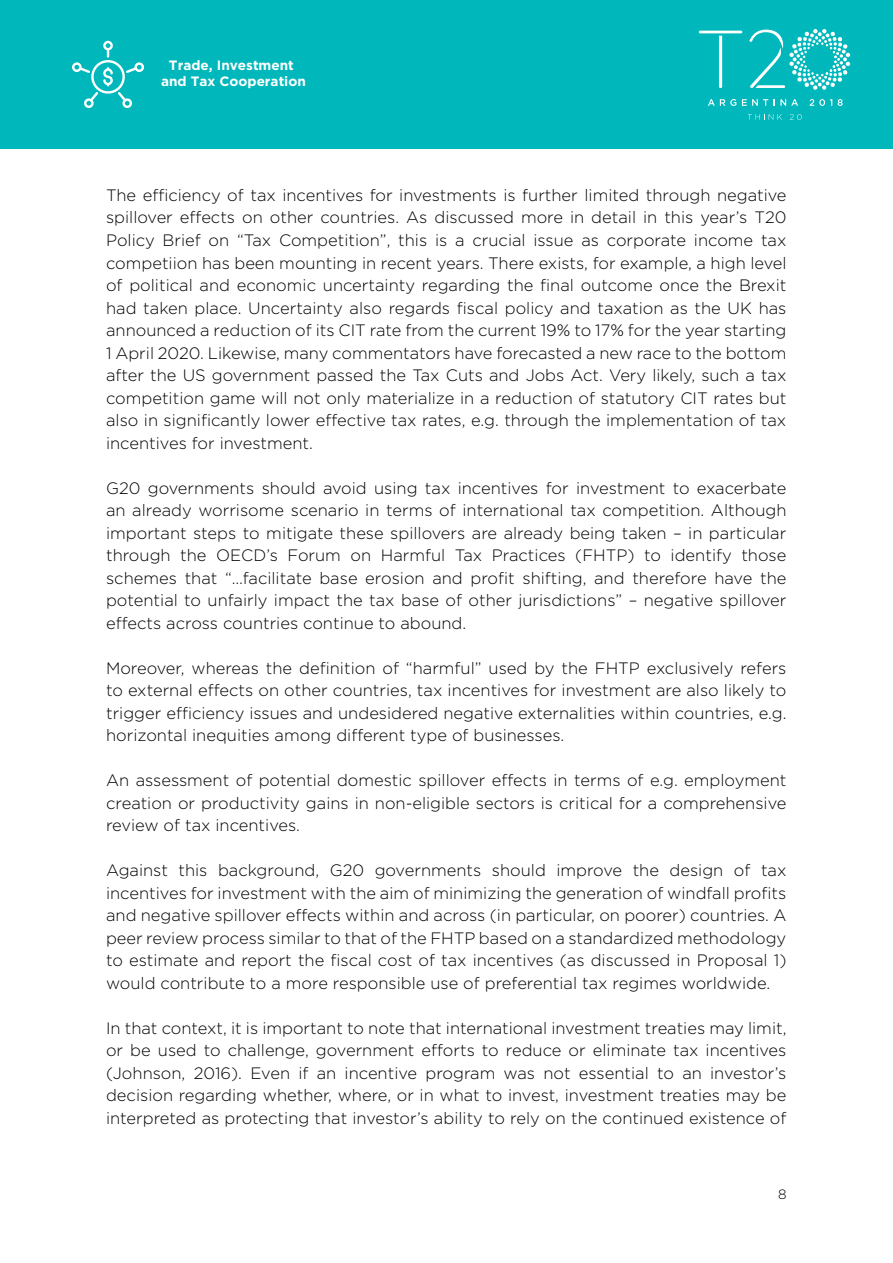
<style>
.page{position:relative;width:893px;height:1263px;background:#fff}
.page>*{position:absolute;margin:0;border:0;box-sizing:border-box;transform-origin:0 0}
.t1{font:300 16.5px/22.5px "Gotham";color:#000;text-align:justify}
.t2{font:700 13.5px/16.2px "Gotham";color:#fff;text-align:center}
.t3{font:300 13.5px "Gotham";color:#000}
</style>
<div class="page">
<div style="left:0;top:0;width:893px;height:149px;background:#00b8bc"></div>
<svg style="left:749px;top:29px;width:101px;height:61px"></svg>
<svg style="left:708px;top:99px;width:28px;height:7px"></svg>
<svg style="left:742px;top:99px;width:26px;height:7px"></svg>
<svg style="left:774px;top:99px;width:24px;height:7px"></svg>
<svg style="left:810px;top:99px;width:22px;height:7px"></svg>
<svg style="left:838px;top:99px;width:5px;height:7px"></svg>
<svg style="left:699px;top:31px;width:43px;height:57px"></svg>
<svg style="left:748px;top:114px;width:34px;height:6px"></svg>
<svg style="left:790px;top:114px;width:12px;height:6px"></svg>
<svg style="left:72px;top:41px;width:72px;height:67px"></svg>
<p class="t2" style="left:161px;top:57px;width:146px">Trade, Investment and Tax Cooperation</p>
<p class="t1" style="left:106px;top:183px;width:682px">The efficiency of tax incentives for investments is further limited through negative spillover effects on other countries. As discussed more in detail in this year’s T20<br>Policy Brief on “Tax Competition”, this is a crucial issue as corporate income tax competiion has been mounting in recent years. There exists, for example, a high level of political and economic uncertainty regarding the final outcome once the Brexit had taken place. Uncertainty also regards fiscal policy and taxation as the UK has announced a reduction of its CIT rate from the current 19% to 17% for the year starting 1 April 2020. Likewise, many commentators have forecasted a new race to the bottom after the US government passed the Tax Cuts and Jobs Act. Very likely, such a tax competition game will not only materialize in a reduction of statutory CIT rates but also in significantly lower effective tax rates, e.g. through the implementation of tax incentives for investment.</p>
<p class="t1" style="left:106px;top:476px;width:682px">G20 governments should avoid using tax incentives for investment to exacerbate an already worrisome scenario in terms of international tax competition. Although important steps to mitigate these spillovers are already being taken – in particular through the OECD’s Forum on Harmful Tax Practices (FHTP) to identify those schemes that “…facilitate base erosion and profit shifting, and therefore have the potential to unfairly impact the tax base of other jurisdictions” – negative spillover effects across countries continue to abound.</p>
<p class="t1" style="left:106px;top:656px;width:682px">Moreover, whereas the definition of “harmful” used by the FHTP exclusively refers to external effects on other countries, tax incentives for investment are also likely to trigger efficiency issues and undesidered negative externalities within countries, e.g. horizontal inequities among different type of businesses.</p>
<p class="t1" style="left:106px;top:769px;width:682px">An assessment of potential domestic spillover effects in terms of e.g. employment creation or productivity gains in non-eligible sectors is critical for a comprehensive review of tax incentives.</p>
<p class="t1" style="left:106px;top:859px;width:682px">Against this background, G20 governments should improve the design of tax incentives for investment with the aim of minimizing the generation of windfall profits and negative spillover effects within and across (in particular, on poorer) countries. A peer review process similar to that of the FHTP based on a standardized methodology to estimate and report the fiscal cost of tax incentives (as discussed in Proposal 1) would contribute to a more responsible use of preferential tax regimes worldwide.</p>
<p class="t1" style="left:106px;top:1016px;width:682px">In that context, it is important to note that international investment treaties may limit, or be used to challenge, government efforts to reduce or eliminate tax incentives (Johnson, 2016). Even if an incentive program was not essential to an investor’s decision regarding whether, where, or in what to invest, investment treaties may be interpreted as protecting that investor’s ability to rely on the continued existence of</p>
<p class="t3" style="left:778px;top:1186px;width:10px">8</p>
</div>
